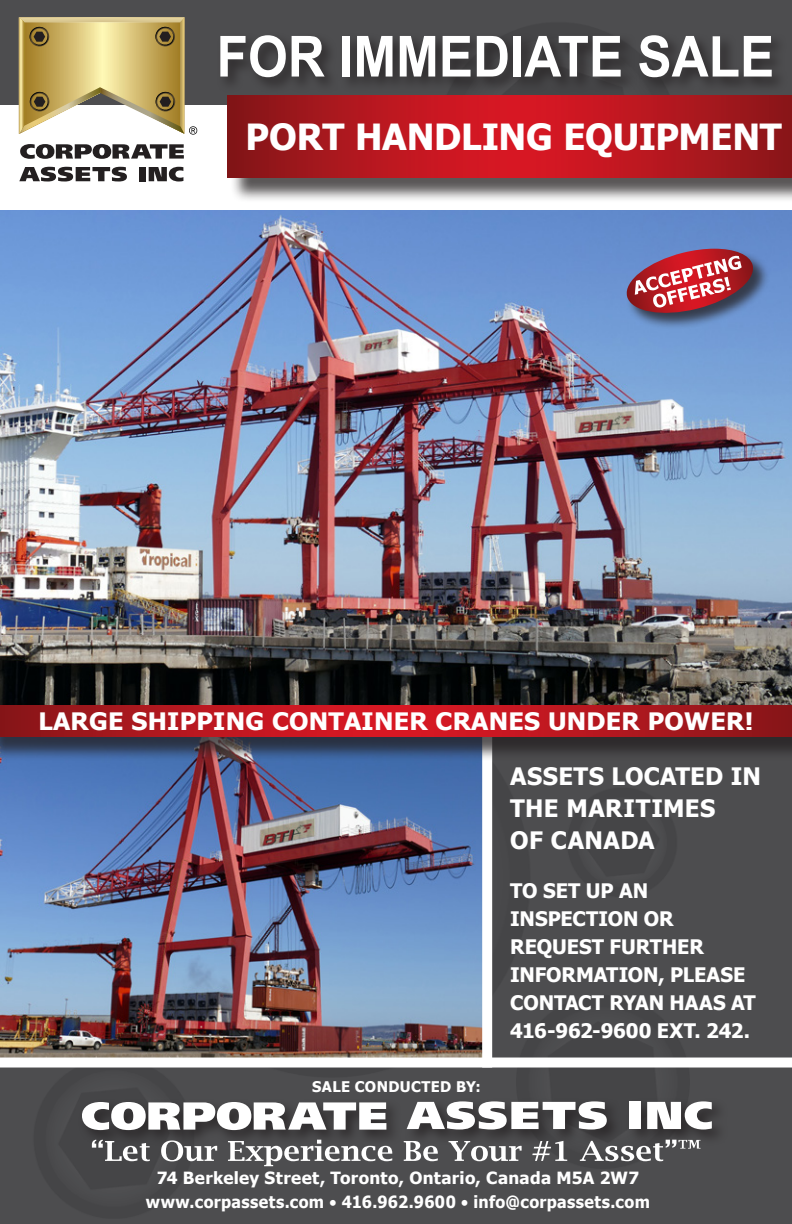
<style>
.page{position:relative;width:792px;height:1224px;background:#4d4d4f}
.page>*{position:absolute;margin:0;border:0;box-sizing:border-box;transform-origin:0 0}
.t1{font:700 56.8px "Arial";color:#fff;scale:.9 1}
.t2{font:700 36px "Tahoma";letter-spacing:-.01em;color:#fff}
.t3{font:700 24px "Tahoma";letter-spacing:.01em;color:#fff;scale:1.05 1}
.t4{font:700 24px "Tahoma";letter-spacing:.01em;color:#fff}
.t5{font:700 20px/28px "Tahoma";letter-spacing:-.005em;color:#fff}
.t6{font:700 16.8px "Tahoma";letter-spacing:.02em;color:#fff;scale:.95 1}
.t7{font:700 16.8px "Tahoma";letter-spacing:.02em;color:#fff}
.t8{font:700 14.6px "Tahoma";letter-spacing:.025em;color:#fff}
.s1{font-size:12.6px}
</style>
<div class="page">
<img style="left:0;top:209px;width:792px;height:496px">
<img style="left:0;top:761px;width:482px;height:297px">
<div style="left:0;top:105px;width:792px;height:104px;background:#fff"></div>
<div style="left:0;top:1058px;width:792px;height:10px;background:#fff"></div>
<div style="left:79px;top:1098px;width:649px;height:48px;background:#231f20;opacity:.75"></div>
<svg style="left:82px;top:1102px;width:304px;height:28px"></svg>
<svg style="left:407px;top:1101px;width:200px;height:29px"></svg>
<div style="left:629px;top:1102px;width:12px;height:27px;background:#fff"></div>
<svg style="left:647px;top:1101px;width:65px;height:29px"></svg>
<svg style="left:92px;top:1140px;width:58px;height:21px"></svg>
<svg style="left:161px;top:1140px;width:56px;height:21px"></svg>
<svg style="left:228px;top:1140px;width:164px;height:26px"></svg>
<svg style="left:404px;top:1141px;width:34px;height:20px"></svg>
<svg style="left:449px;top:1141px;width:73px;height:20px"></svg>
<svg style="left:532px;top:1141px;width:35px;height:20px"></svg>
<svg style="left:580px;top:1140px;width:121px;height:21px"></svg>
<div style="left:482px;top:721px;width:10px;height:347px;background:#fff"></div>
<div style="left:216px;top:31px;width:572px;height:63px;background:#231f20;opacity:.75"></div>
<svg style="left:20px;top:144px;width:164px;height:15px"></svg>
<svg style="left:19px;top:167px;width:108px;height:15px"></svg>
<div style="left:139px;top:167px;width:6px;height:14px;background:#231f20"></div>
<svg style="left:149px;top:167px;width:34px;height:15px"></svg>
<svg style="left:19px;top:17px;width:178px;height:118px"></svg>
<div style="left:0;top:708px;width:792px;height:53px;background:#231f20;opacity:.75"></div>
<svg style="left:0;top:705px;width:792px;height:31px;background:#b4171e"></svg>
<div style="left:231px;top:98px;width:561px;height:105px;background:#231f20;opacity:.75"></div>
<svg style="left:228px;top:95px;width:564px;height:83px;background:#b4171e"></svg>
<div style="left:626px;top:248px;width:144px;height:82px;background:#231f20;opacity:.75"></div>
<svg style="left:623px;top:249px;width:133px;height:68px;background:#a05a6f"></svg>
<p class="t1" style="left:217px;top:19px;width:621px">FOR IMMEDIATE SALE</p>
<p class="t2" style="left:246px;top:112px;width:538px">PORT HANDLING EQUIPMENT</p>
<p class="t3" style="left:38px;top:704px;width:682px">LARGE SHIPPING CONTAINER CRANES UNDER POWER!</p>
<p class="t4" style="left:510px;top:760px;width:252px">ASSETS LOCATED IN</p>
<p class="t4" style="left:510px;top:792px;width:207px">THE MARITIMES</p>
<p class="t4" style="left:510px;top:824px;width:146px">OF CANADA</p>
<p class="t8" style="left:312px;top:1077px;width:170px">SALE CONDUCTED BY:</p>
<p class="t5" style="left:510px;top:876px;width:247px">TO SET UP AN<br>INSPECTION OR<br>REQUEST FURTHER<br>INFORMATION, PLEASE<br>CONTACT RYAN HAAS AT<br>416-962-9600 EXT. 242.</p>
<p class="t7" style="left:157px;top:1166px;width:484px">74 Berkeley Street, Toronto, Ontario, Canada M5A 2W7</p>
<p class="t6" style="left:146px;top:1190px;width:532px">www.corpassets.com <span class="s1">•</span> 416.962.9600 <span class="s1">•</span> info@corpassets.com</p>
</div>
